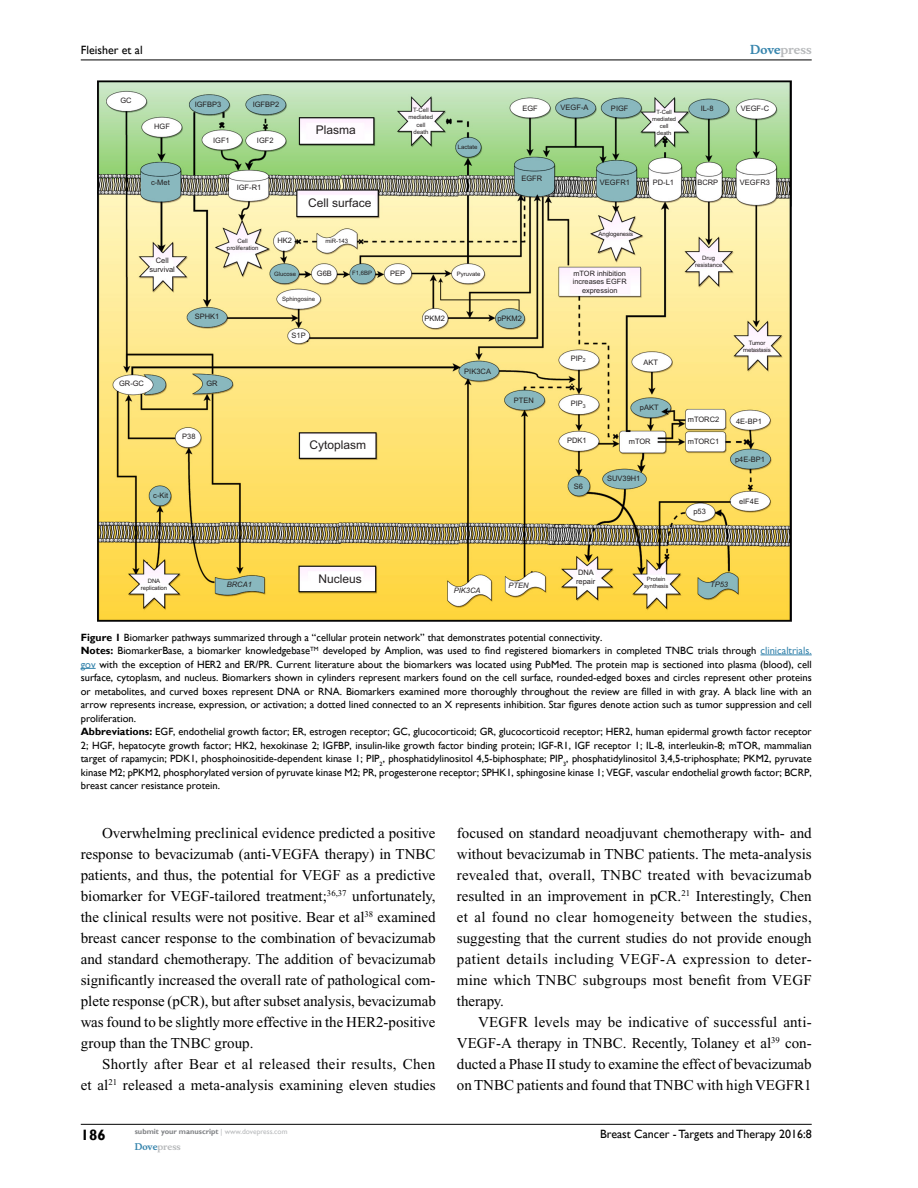
<style>
.page{position:relative;width:918px;height:1188px;background:#fff}
.page>*{position:absolute;margin:0;border:0;box-sizing:border-box;transform-origin:0 0}
.t1{font:15px/21px "Times New Roman";letter-spacing:.005em;color:#000;text-align:justify}
.t2{font:700 15px "Gill Sans";color:#000}
.t3{font:12px "Gill Sans";color:#000}
.t4{font:12px "Arial";color:#231f20}
.t5{font:700 12px "Musee";color:#b8babc}
.t6{font:10.5px/13.5px "Gill Sans";color:#000}
.t7{font:700 9px "Musee";color:#b8babc}
.t8{font:7.5px/9px "Arial";color:#231f20;text-align:center}
.t9{font:700 7.5px "Gill Sans";color:#808285}
.t10{font:italic 7.5px "Arial";color:#231f20}
.t11{font:7.35px/8.9px "Arial";color:#231f20;text-align:center}
.t12{font:6px/7.2px "Arial";color:#231f20;text-align:center}
.t13{font:6px/7.2px "Arial";letter-spacing:-.02em;color:#231f20;text-align:center}
.t14{font:5.85px/7.1px "Arial";color:#231f20;text-align:center}
.s1{color:#3785ad}
.s2{font-weight:700}
.s3{font-weight:400;color:#b8babc}
</style>
<div class="page">
<hr style="left:81px;top:1124px;width:731px;height:1px;background:#000">
<hr style="left:81px;top:60px;width:731px;height:1px;background:#000">
<img style="left:98px;top:80px;width:693px;height:542px">
<hr style="left:761px;top:655px;width:51px;height:1px;background:#3785ad">
<svg style="left:81px;top:668px;width:15px;height:1px"></svg>
<p class="t3" style="left:81px;top:43px;width:63px">Fleisher et al</p>
<p class="t8" style="left:120px;top:96px;width:13px">GC</p>
<p class="t8" style="left:154px;top:122px;width:17px">HGF</p>
<p class="t8" style="left:151px;top:178px;width:20px">c-Met</p>
<p class="t8" style="left:150px;top:256px;width:27px">Cell survival</p>
<p class="t8" style="left:195px;top:99px;width:28px">IGFBP3</p>
<p class="t8" style="left:253px;top:99px;width:28px">IGFBP2</p>
<p class="t8" style="left:213px;top:136px;width:18px">IGF1</p>
<p class="t8" style="left:257px;top:136px;width:18px">IGF2</p>
<p class="t8" style="left:237px;top:183px;width:26px">IGF-R1</p>
<p class="t4" style="left:316px;top:122px;width:42px">Plasma</p>
<p class="t4" style="left:308px;top:195px;width:65px">Cell surface</p>
<p class="t12" style="left:227px;top:238px;width:33px">Cell proliferation</p>
<p class="t8" style="left:195px;top:312px;width:26px">SPHK1</p>
<p class="t8" style="left:277px;top:236px;width:16px">HK2</p>
<p class="t12" style="left:325px;top:237px;width:24px">miR-143</p>
<p class="t8" style="left:317px;top:268px;width:17px">G6B</p>
<p class="t12" style="left:274px;top:270px;width:24px">Glucose</p>
<p class="t12" style="left:352px;top:269px;width:22px">F1,6BP</p>
<p class="t12" style="left:282px;top:295px;width:35px">Sphingosine</p>
<p class="t8" style="left:292px;top:330px;width:16px">S1P</p>
<p class="t8" style="left:119px;top:379px;width:26px">GR-GC</p>
<p class="t8" style="left:206px;top:379px;width:13px">GR</p>
<p class="t8" style="left:182px;top:432px;width:15px">P38</p>
<p class="t8" style="left:153px;top:491px;width:16px">c-Kit</p>
<p class="t4" style="left:309px;top:436px;width:58px">Cytoplasm</p>
<p class="t5" style="left:750px;top:43px;width:63px"><span class="s1">Dove</span>press</p>
<p class="t12" style="left:409px;top:107px;width:26px">T-Cell mediated cell death</p>
<p class="t12" style="left:458px;top:143px;width:21px">Lactate</p>
<p class="t8" style="left:522px;top:104px;width:17px">EGF</p>
<p class="t8" style="left:561px;top:103px;width:29px">VEGF-A</p>
<p class="t8" style="left:611px;top:103px;width:19px">PIGF</p>
<p class="t14" style="left:652px;top:108px;width:26px">T-Cell mediated cell death</p>
<p class="t8" style="left:701px;top:103px;width:14px">IL-8</p>
<p class="t8" style="left:741px;top:104px;width:30px">VEGF-C</p>
<p class="t8" style="left:521px;top:174px;width:22px">EGFR</p>
<p class="t8" style="left:600px;top:178px;width:32px">VEGFR1</p>
<p class="t8" style="left:653px;top:178px;width:23px">PD-L1</p>
<p class="t8" style="left:697px;top:178px;width:22px">BCRP</p>
<p class="t8" style="left:740px;top:178px;width:32px">VEGFR3</p>
<p class="t8" style="left:390px;top:269px;width:17px">PEP</p>
<p class="t12" style="left:457px;top:270px;width:25px">Pyruvate</p>
<p class="t8" style="left:425px;top:314px;width:22px">PKM2</p>
<p class="t8" style="left:497px;top:314px;width:26px">pPKM2</p>
<p class="t8" style="left:464px;top:366px;width:28px">PIK3CA</p>
<p class="t8" style="left:514px;top:396px;width:22px">PTEN</p>
<p class="t13" style="left:599px;top:230px;width:36px">Anglogenesis</p>
<p class="t11" style="left:573px;top:269px;width:55px">mTOR inhibition increases EGFR expression</p>
<p class="t8" style="left:571px;top:354px;width:17px">PIP<sub>2</sub></p>
<p class="t8" style="left:571px;top:399px;width:17px">PIP<sub>3</sub></p>
<p class="t8" style="left:567px;top:436px;width:21px">PDK1</p>
<p class="t8" style="left:574px;top:482px;width:11px">S6</p>
<p class="t8" style="left:644px;top:357px;width:16px">AKT</p>
<p class="t8" style="left:640px;top:403px;width:20px">pAKT</p>
<p class="t8" style="left:629px;top:437px;width:23px">mTOR</p>
<p class="t8" style="left:607px;top:474px;width:35px">SUV39H1</p>
<p class="t12" style="left:695px;top:254px;width:29px">Drug resistance</p>
<p class="t13" style="left:743px;top:339px;width:29px">Tumor metastasis</p>
<p class="t8" style="left:688px;top:415px;width:33px">mTORC2</p>
<p class="t8" style="left:736px;top:416px;width:27px">4E-BP1</p>
<p class="t8" style="left:688px;top:437px;width:33px">mTORC1</p>
<p class="t8" style="left:735px;top:455px;width:32px">p4E-BP1</p>
<p class="t8" style="left:693px;top:506px;width:14px">p53</p>
<p class="t8" style="left:739px;top:497px;width:22px">eIF4E</p>
<p class="t13" style="left:141px;top:577px;width:28px">DNA replication</p>
<p class="t8" style="left:576px;top:568px;width:21px;text-align:left">DNA repair</p>
<p class="t4" style="left:318px;top:571px;width:45px">Nucleus</p>
<p class="t10" style="left:509px;top:580px;width:22px">PTEN</p>
<p class="t14" style="left:644px;top:576px;width:26px">Protein synthesis</p>
<p class="t10" style="left:710px;top:580px;width:19px">TP53</p>
<p class="t10" style="left:227px;top:580px;width:27px">BRCA1</p>
<p class="t10" style="left:454px;top:586px;width:28px">PIK3CA</p>
<p class="t6" style="left:81px;top:631px;width:732px"><span class="s2">Figure 1</span> Biomarker pathways summarized through a “cellular protein network” that demonstrates potential connectivity.<br><span class="s2">Notes:</span> BiomarkerBase, a biomarker knowledgebase<sup>TM</sup> developed by Amplion, was used to find registered biomarkers in completed TNBC trials through <span class="s1">clinicaltrials. gov</span> with the exception of HER2 and ER/PR. Current literature about the biomarkers was located using PubMed. The protein map is sectioned into plasma (blood), cell surface, cytoplasm, and nucleus. Biomarkers shown in cylinders represent markers found on the cell surface, rounded-edged boxes and circles represent other proteins or metabolites, and curved boxes represent DNA or RNA. Biomarkers examined more thoroughly throughout the review are filled in with gray. A black line with an arrow represents increase, expression, or activation; a dotted lined connected to an X represents inhibition. Star figures denote action such as tumor suppression and cell proliferation.<br><span class="s2">Abbreviations:</span> EGF, endothelial growth factor; ER, estrogen receptor; GC, glucocorticoid; GR, glucocorticoid receptor; HER2, human epidermal growth factor receptor 2; HGF, hepatocyte growth factor; HK2, hexokinase 2; IGFBP, insulin-like growth factor binding protein; IGF-R1, IGF receptor 1; IL-8, interleukin-8; mTOR, mammalian target of rapamycin; PDK1, phosphoinositide-dependent kinase 1; PIP<sub>2</sub>, phosphatidylinositol 4,5-biphosphate; PIP<sub>3</sub>, phosphatidylinositol 3,4,5-triphosphate; PKM2, pyruvate kinase M2; pPKM2, phosphorylated version of pyruvate kinase M2; PR, progesterone receptor; SPHK1, sphingosine kinase 1; VEGF, vascular endothelial growth factor; BCRP, breast cancer resistance protein.</p>
<p class="t1" style="left:81px;top:823px;width:357px;text-indent:21px">Overwhelming preclinical evidence predicted a positive response to bevacizumab (anti-VEGFA therapy) in TNBC patients, and thus, the potential for VEGF as a predictive biomarker for VEGF-tailored treatment;<sup>36,37</sup> unfortunately, the clinical results were not positive. Bear et al<sup>38</sup> examined breast cancer response to the combination of bevacizumab and standard chemotherapy. The addition of bevacizumab significantly increased the overall rate of pathological com&shy;plete response (pCR), but after subset analysis, bevacizumab was found to be slightly more effective in the HER2-positive group than the TNBC group.</p>
<h1 class="t1" style="left:81px;top:1054px;width:357px;text-align:right">Shortly after Bear et al released their results, Chen<br>et al<sup>21</sup> released a meta-analysis examining eleven studies</h1>
<p class="t1" style="left:457px;top:823px;width:356px">focused on standard neoadjuvant chemotherapy with- and without bevacizumab in TNBC patients. The meta-analysis revealed that, overall, TNBC treated with bevacizumab resulted in an improvement in pCR.<sup>21</sup> Interestingly, Chen et al found no clear homogeneity between the studies, suggesting that the current studies do not provide enough patient details including VEGF-A expression to deter&shy;mine which TNBC subgroups most benefit from VEGF therapy.</p>
<h1 class="t1" style="left:457px;top:1012px;width:356px;text-indent:21px">VEGFR levels may be indicative of successful anti-VEGF-A therapy in TNBC. Recently, Tolaney et al<sup>39</sup> con&shy;ducted a Phase II study to examine the effect of bevacizumab on TNBC patients and found that TNBC with high VEGFR1</h1>
<h1 class="t2" style="left:81px;top:1126px;width:26px">186</h1>
<p class="t9" style="left:135px;top:1127px;width:154px">submit your manuscript <span class="s3">| www.dovepress.com</span></p>
<p class="t7" style="left:135px;top:1141px;width:48px"><span class="s1">Dove</span>press</p>
<p class="t3" style="left:600px;top:1127px;width:213px">Breast Cancer - Targets and Therapy 2016:8</p>
</div>
